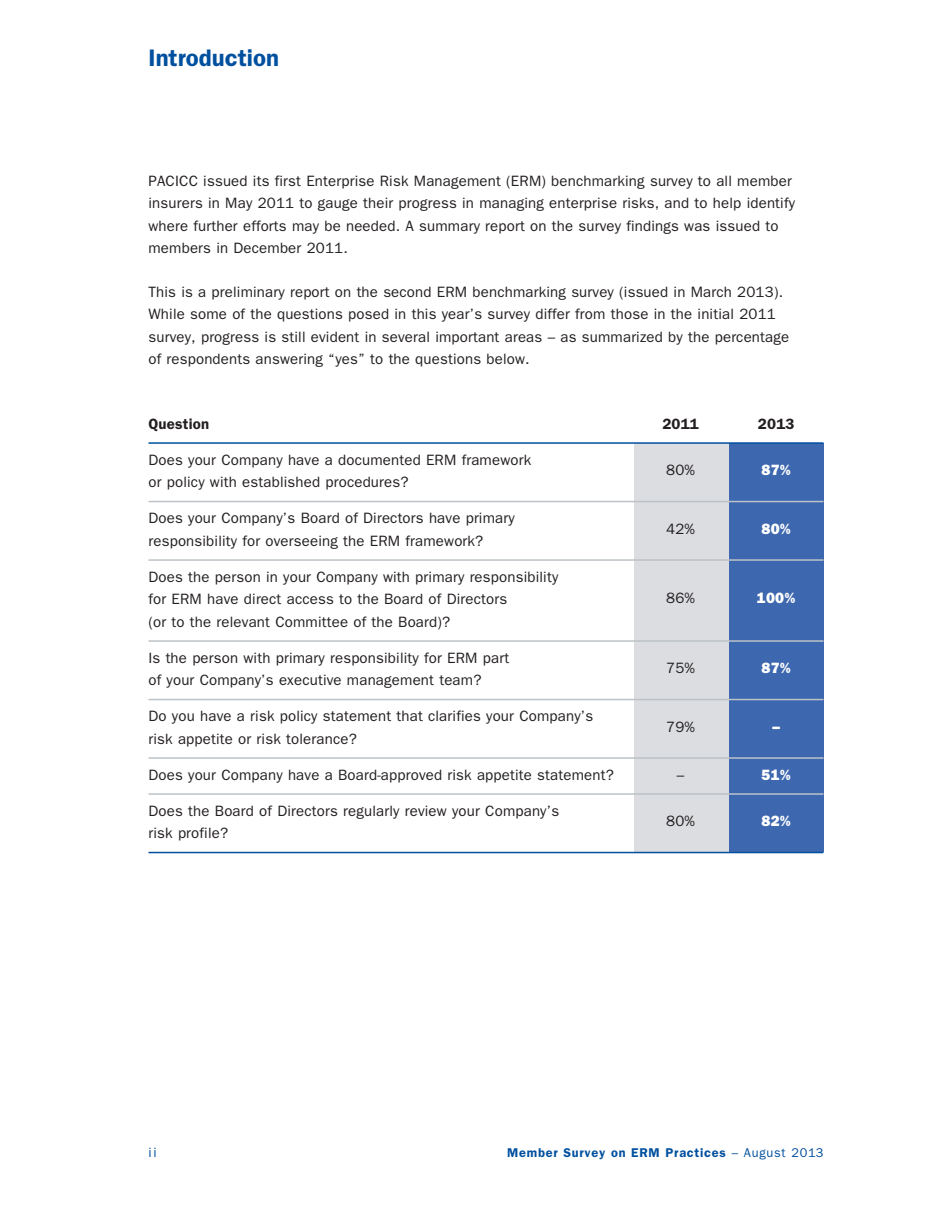
<style>
.page{position:relative;width:945px;height:1215px;background:#fff}
.page>*{position:absolute;margin:0;border:0;box-sizing:border-box;transform-origin:0 0}
.t1{font:600 24px "ITC Franklin Gothic Std";color:#01509f}
.t2{font:15px/22.5px "ITC Franklin Gothic Std";letter-spacing:.01em;color:#231f20}
.t3{font:15px "ITC Franklin Gothic Std Hvy";letter-spacing:.01em;color:#fff}
.t4{font:600 15px "ITC Franklin Gothic Std";letter-spacing:.01em;color:#231f20}
.t5{font:13.5px "ITC Franklin Gothic Std";color:#01509f}
.t6{font:600 12.75px "ITC Franklin Gothic Std";letter-spacing:.06em;color:#01509f}
.s1{font-weight:400}
</style>
<div class="page">
<div style="left:729px;top:443px;width:95px;height:409px;background:#3d67ae"></div>
<div style="left:634px;top:443px;width:94px;height:409px;background:#dbdde0"></div>
<hr style="left:148px;top:442px;width:676px;height:2px;background:#01509f">
<hr style="left:148px;top:501px;width:676px;height:1px;background:#bcc2c7">
<hr style="left:148px;top:559px;width:676px;height:2px;background:#bcc2c7">
<hr style="left:148px;top:640px;width:676px;height:2px;background:#bcc2c7">
<hr style="left:148px;top:699px;width:676px;height:1px;background:#bcc2c7">
<hr style="left:148px;top:757px;width:676px;height:2px;background:#bcc2c7">
<hr style="left:148px;top:793px;width:676px;height:2px;background:#bcc2c7">
<hr style="left:148px;top:852px;width:676px;height:1px;background:#01509f">
<h1 class="t1" style="left:148px;top:49px;width:132px">Introduction</h1>
<p class="t2" style="left:148px;top:171px;width:648px">PACICC issued its first Enterprise Risk Management (ERM) benchmarking survey to all member insurers in May 2011 to gauge their progress in managing enterprise risks, and to help identify where further efforts may be needed. A summary report on the survey findings was issued to members in December 2011.</p>
<p class="t2" style="left:149px;top:282px;width:642px">This is a preliminary report on the second ERM benchmarking survey (issued in March 2013).<br>While some of the questions posed in this year’s survey differ from those in the initial 2011 survey, progress is still evident in several important areas – as summarized by the percentage of respondents answering “yes” to the questions below.</p>
<p class="t4" style="left:148px;top:418px;width:62px">Question</p>
<p class="t4" style="left:662px;top:418px;width:38px">2011</p>
<p class="t4" style="left:758px;top:418px;width:38px">2013</p>
<p class="t2" style="left:149px;top:450px;width:384px">Does your Company have a documented ERM framework</p>
<p class="t2" style="left:666px;top:460px;width:30px">80%</p>
<p class="t3" style="left:762px;top:465px;width:31px">87%</p>
<p class="t2" style="left:148px;top:472px;width:262px">or policy with established procedures?</p>
<p class="t2" style="left:148px;top:508px;width:368px">Does your Company’s Board of Directors have primary</p>
<p class="t2" style="left:666px;top:519px;width:30px">42%</p>
<p class="t3" style="left:762px;top:523px;width:31px">80%</p>
<p class="t2" style="left:148px;top:531px;width:336px">responsibility for overseeing the ERM framework?</p>
<p class="t2" style="left:148px;top:567px;width:411px">Does the person in your Company with primary responsibility for ERM have direct access to the Board of Directors</p>
<p class="t2" style="left:666px;top:588px;width:30px">86%</p>
<p class="t3" style="left:757px;top:592px;width:40px">100%</p>
<p class="t2" style="left:148px;top:612px;width:303px">(or to the relevant Committee of the Board)?</p>
<p class="t2" style="left:148px;top:648px;width:362px">Is the person with primary responsibility for ERM part</p>
<p class="t2" style="left:666px;top:658px;width:30px">75%</p>
<p class="t3" style="left:762px;top:663px;width:31px">87%</p>
<p class="t2" style="left:148px;top:670px;width:334px">of your Company’s executive management team?</p>
<p class="t2" style="left:148px;top:706px;width:446px">Do you have a risk policy statement that clarifies your Company’s</p>
<p class="t2" style="left:666px;top:717px;width:30px">79%</p>
<p class="t3" style="left:772px;top:721px;width:9px">–</p>
<p class="t2" style="left:148px;top:729px;width:210px">risk appetite or risk tolerance?</p>
<p class="t2" style="left:148px;top:765px;width:467px">Does your Company have a Board-approved risk appetite statement?</p>
<p class="t2" style="left:677px;top:765px;width:9px">–</p>
<p class="t3" style="left:762px;top:769px;width:31px">51%</p>
<p class="t2" style="left:148px;top:801px;width:412px">Does the Board of Directors regularly review your Company’s</p>
<p class="t2" style="left:666px;top:811px;width:30px">80%</p>
<p class="t3" style="left:762px;top:816px;width:31px">82%</p>
<p class="t2" style="left:148px;top:823px;width:81px">risk profile?</p>
<p class="t5" style="left:148px;top:1147px;width:10px">ii</p>
<p class="t6" style="left:507px;top:1148px;width:318px">Member Survey on ERM Practices <span class="s1">– August 2013</span></p>
</div>
